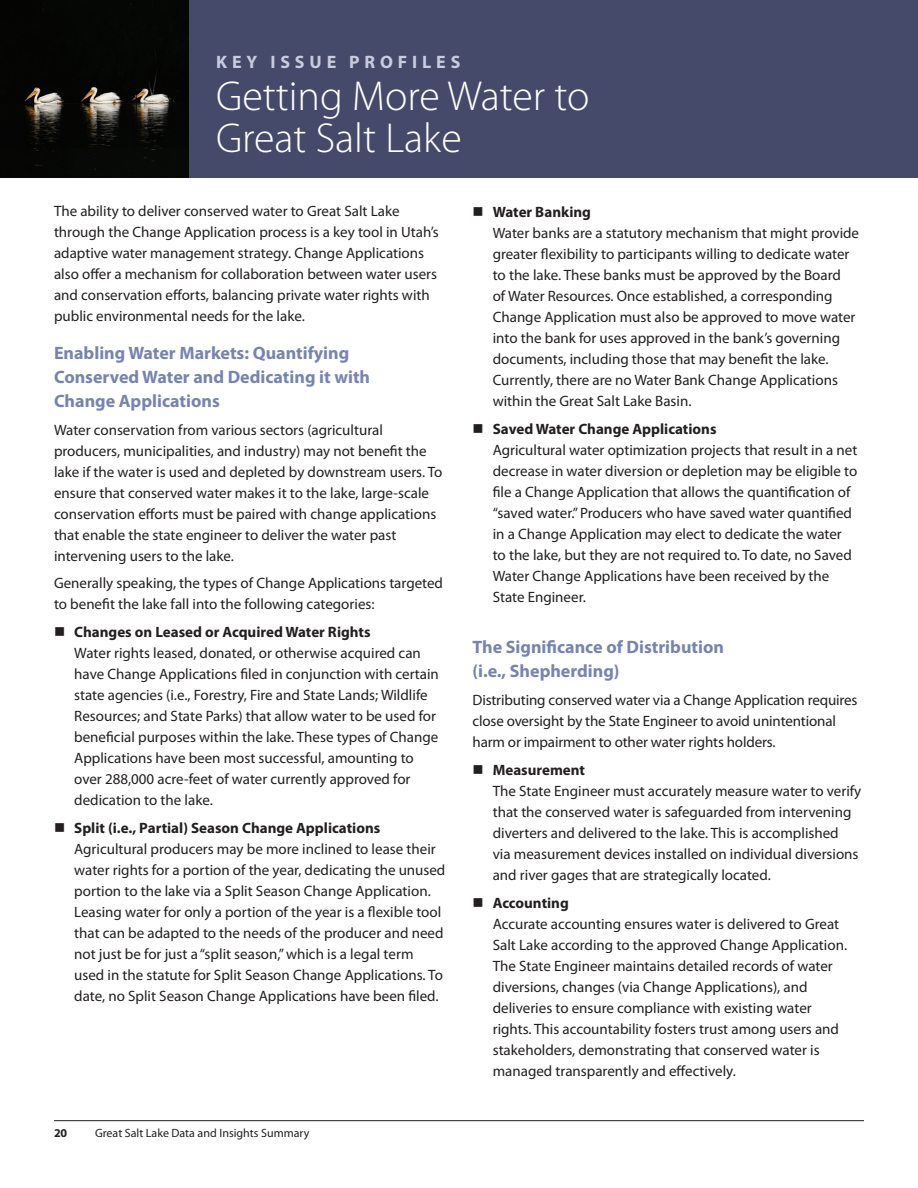
<style>
.page{position:relative;width:918px;height:1188px;background:#fff}
.page>*{position:absolute;margin:0;border:0;box-sizing:border-box;transform-origin:0 0}
.t1{font:300 42px/42px "Myriad Pro";color:#fff}
.t2{font:700 18px/24px "Myriad Pro";color:#7884af}
.t3{font:700 18px "Myriad Pro";letter-spacing:.27em;color:#c9cce0}
.t4{font:15px/21px "Myriad Pro";color:#231f20}
.t5{font:12px "Myriad Pro";color:#231f20}
.t6{font:700 12px "Myriad Pro";color:#231f20}
.s1{font-weight:700}
</style>
<div class="page">
<div style="left:0;top:0;width:918px;height:177px;background:#454a6b"></div>
<img style="left:0;top:0;width:189px;height:177px">
<hr style="left:54px;top:1120px;width:810px;height:1px;background:#231f20">
<p class="t3" style="left:216px;top:50px;width:246px">KEY ISSUE PROFILES</p>
<h1 class="t1" style="left:216px;top:75px;width:375px">Getting More Water to<br>Great Salt Lake</h1>
<p class="t4" style="left:54px;top:201px;width:386px">The ability to deliver conserved water to Great Salt Lake through the Change Application process is a key tool in Utah’s adaptive water management strategy. Change Applications also offer a mechanism for collaboration between water users and conservation efforts, balancing private water rights with public environmental needs for the lake.</p>
<p class="t2" style="left:54px;top:340px;width:318px">Enabling Water Markets: Quantifying<br>Conserved Water and Dedicating it with<br>Change Applications</p>
<p class="t4" style="left:54px;top:419px;width:390px">Water conservation from various sectors (agricultural producers, municipalities, and industry) may not benefit the lake if the water is used and depleted by downstream users. To ensure that conserved water makes it to the lake, large-scale conservation efforts must be paired with change applications that enable the state engineer to deliver the water past intervening users to the lake.</p>
<p class="t4" style="left:54px;top:573px;width:391px">Generally speaking, the types of Change Applications targeted to benefit the lake fall into the following categories:</p>
<p class="t4" style="left:74px;top:621px;width:366px;text-indent:-20px">■ <span class="s1">Changes on Leased or Acquired Water Rights<br></span>Water rights leased, donated, or otherwise acquired can have Change Applications filed in conjunction with certain state agencies (i.e., Forestry, Fire and State Lands; Wildlife Resources; and State Parks) that allow water to be used for beneficial purposes within the lake. These types of Change Applications have been most successful, amounting to over 288,000 acre-feet of water currently approved for dedication to the lake.</p>
<p class="t4" style="left:74px;top:817px;width:373px;text-indent:-20px">■ <span class="s1">Split (i.e., Partial) Season Change Applications </span>Agricultural producers may be more inclined to lease their water rights for a portion of the year, dedicating the unused portion to the lake via a Split Season Change Application.<br>Leasing water for only a portion of the year is a flexible tool that can be adapted to the needs of the producer and need not just be for just a “split season,” which is a legal term used in the statute for Split Season Change Applications. To date, no Split Season Change Applications have been filed.</p>
<p class="t6" style="left:54px;top:1125px;width:15px">20</p>
<p class="t5" style="left:95px;top:1126px;width:216px">Great Salt Lake Data and Insights Summary</p>
<p class="t4" style="left:493px;top:201px;width:368px;text-indent:-20px">■ <span class="s1">Water Banking<br></span>Water banks are a statutory mechanism that might provide greater flexibility to participants willing to dedicate water to the lake. These banks must be approved by the Board<br>of Water Resources. Once established, a corresponding Change Application must also be approved to move water into the bank for uses approved in the bank’s governing documents, including those that may benefit the lake.<br>Currently, there are no Water Bank Change Applications within the Great Salt Lake Basin.</p>
<p class="t4" style="left:493px;top:418px;width:366px;text-indent:-20px">■ <span class="s1">Saved Water Change Applications<br></span>Agricultural water optimization projects that result in a net decrease in water diversion or depletion may be eligible to file a Change Application that allows the quantification of “saved water.” Producers who have saved water quantified in a Change Application may elect to dedicate the water to the lake, but they are not required to. To date, no Saved Water Change Applications have been received by the State Engineer.</p>
<p class="t2" style="left:472px;top:635px;width:253px">The Significance of Distribution (i.e., Shepherding)</p>
<p class="t4" style="left:472px;top:689px;width:386px">Distributing conserved water via a Change Application requires close oversight by the State Engineer to avoid unintentional harm or impairment to other water rights holders.</p>
<p class="t4" style="left:493px;top:759px;width:370px;text-indent:-20px">■ <span class="s1">Measurement<br></span>The State Engineer must accurately measure water to verify that the conserved water is safeguarded from intervening diverters and delivered to the lake. This is accomplished<br>via measurement devices installed on individual diversions and river gages that are strategically located.</p>
<p class="t4" style="left:493px;top:892px;width:356px;text-indent:-20px">■ <span class="s1">Accounting<br></span>Accurate accounting ensures water is delivered to Great Salt Lake according to the approved Change Application.<br>The State Engineer maintains detailed records of water diversions, changes (via Change Applications), and deliveries to ensure compliance with existing water rights. This accountability fosters trust among users and stakeholders, demonstrating that conserved water is managed transparently and effectively.</p>
</div>
